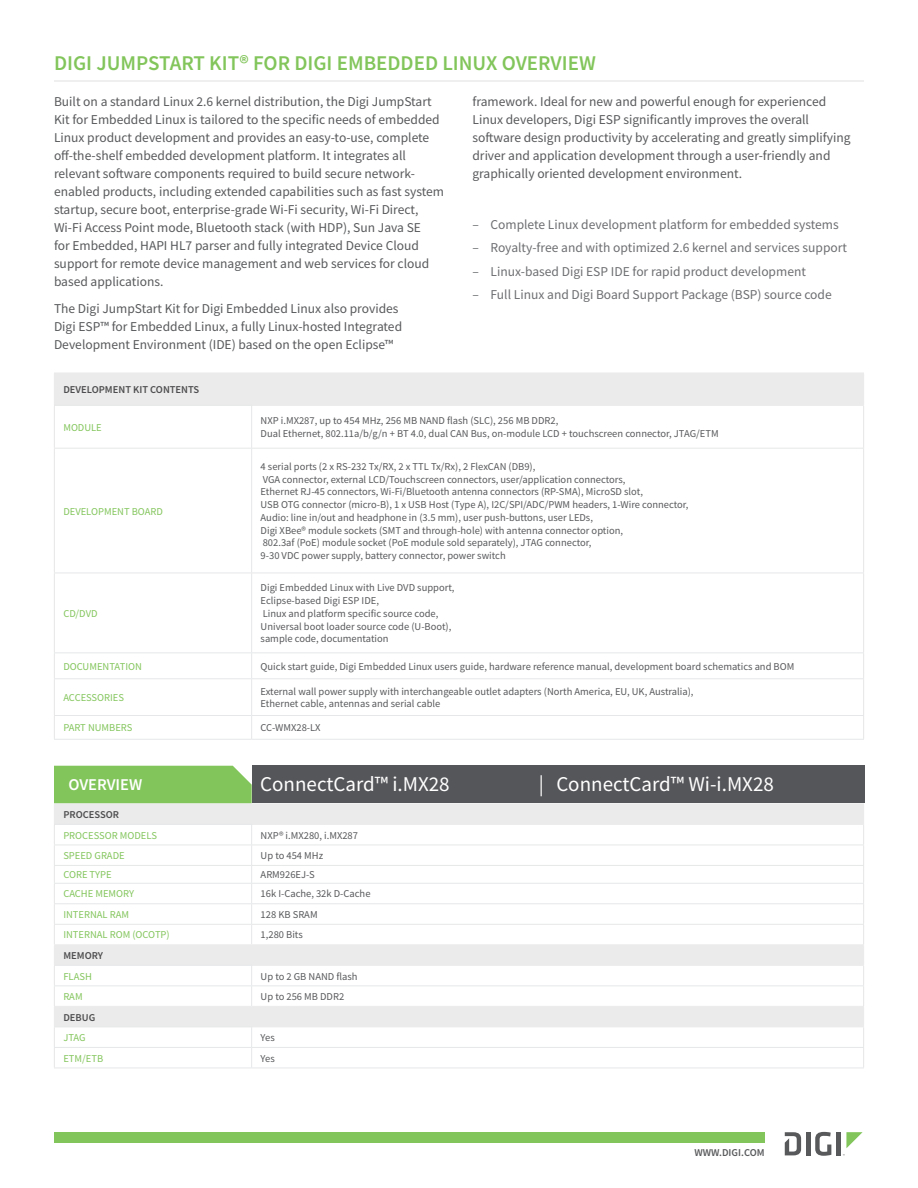
<style>
.page{position:relative;width:918px;height:1188px;background:#fff}
.page>*{position:absolute;margin:0;border:0;box-sizing:border-box;transform-origin:0 0}
.t1{font:600 21px "Source Sans Pro";color:#82c55b}
.t2{font:21px "Source Sans Pro";color:#fff}
.t3{font:600 16.5px "Source Sans Pro";color:#fff}
.t4{font:13.5px/18px "Source Sans Pro";color:#58595b}
.t5{font:13.5px "Source Sans Pro";color:#6d6e71}
.t6{font:10.5px/12.8px "Source Sans Pro";color:#58595b}
.t7{font:10.5px "Source Sans Pro";color:#82c55b}
.t8{font:600 10.5px "Source Sans Pro";color:#4d4d4f}
.t9{font:600 10.5px "Source Sans Pro";color:#58595b}
</style>
<div class="page">
<hr style="left:806px;top:1132px;width:4px;height:23px;background:#58595b">
<svg style="left:815px;top:1132px;width:16px;height:24px"></svg>
<div style="left:836px;top:1132px;width:5px;height:23px;background:#58595b"></div>
<svg style="left:846px;top:1132px;width:17px;height:16px"></svg>
<svg style="left:785px;top:1132px;width:16px;height:23px"></svg>
<div style="left:54px;top:1132px;width:711px;height:11px;background:#82c55b"></div>
<div style="left:54px;top:373px;width:810px;height:32px;background:#ebebeb"></div>
<hr style="left:54px;top:448px;width:198px;height:1px;background:#e6e7e8">
<hr style="left:252px;top:448px;width:612px;height:1px;background:#e6e7e8">
<hr style="left:54px;top:573px;width:198px;height:1px;background:#e6e7e8">
<hr style="left:252px;top:573px;width:612px;height:1px;background:#e6e7e8">
<hr style="left:54px;top:652px;width:198px;height:1px;background:#e6e7e8">
<hr style="left:252px;top:652px;width:612px;height:1px;background:#e6e7e8">
<hr style="left:54px;top:678px;width:198px;height:1px;background:#e6e7e8">
<hr style="left:252px;top:678px;width:612px;height:1px;background:#e6e7e8">
<hr style="left:54px;top:715px;width:198px;height:1px;background:#e6e7e8">
<hr style="left:252px;top:715px;width:612px;height:1px;background:#e6e7e8">
<hr style="left:863px;top:406px;width:1px;height:42px;background:#e6e7e8">
<hr style="left:863px;top:449px;width:1px;height:124px;background:#e6e7e8">
<hr style="left:863px;top:573px;width:1px;height:79px;background:#e6e7e8">
<svg style="left:863px;top:653px;width:1px;height:25px"></svg>
<hr style="left:863px;top:679px;width:1px;height:36px;background:#e6e7e8">
<svg style="left:863px;top:716px;width:1px;height:23px"></svg>
<hr style="left:252px;top:739px;width:612px;height:1px;background:#e6e7e8">
<hr style="left:252px;top:405px;width:612px;height:1px;background:#ebebeb">
<hr style="left:54px;top:405px;width:198px;height:1px;background:#e6e7e8">
<hr style="left:54px;top:406px;width:1px;height:42px;background:#e6e7e8">
<hr style="left:251px;top:406px;width:1px;height:42px;background:#e6e7e8">
<hr style="left:54px;top:449px;width:1px;height:124px;background:#e6e7e8">
<hr style="left:251px;top:449px;width:1px;height:124px;background:#e6e7e8">
<hr style="left:54px;top:573px;width:1px;height:79px;background:#e6e7e8">
<hr style="left:251px;top:573px;width:1px;height:79px;background:#e6e7e8">
<svg style="left:54px;top:653px;width:1px;height:25px"></svg>
<svg style="left:251px;top:653px;width:1px;height:25px"></svg>
<hr style="left:54px;top:679px;width:1px;height:36px;background:#e6e7e8">
<hr style="left:251px;top:679px;width:1px;height:36px;background:#e6e7e8">
<svg style="left:54px;top:716px;width:1px;height:23px"></svg>
<svg style="left:251px;top:716px;width:1px;height:23px"></svg>
<hr style="left:54px;top:739px;width:198px;height:1px;background:#e6e7e8">
<div style="left:252px;top:805px;width:611px;height:19px;background:#ebebeb"></div>
<svg style="left:252px;top:844px;width:611px;height:224px"></svg>
<hr style="left:252px;top:845px;width:612px;height:1px;background:#e6e7e8">
<hr style="left:252px;top:865px;width:612px;height:1px;background:#e6e7e8">
<hr style="left:252px;top:883px;width:612px;height:1px;background:#e6e7e8">
<hr style="left:252px;top:903px;width:612px;height:1px;background:#e6e7e8">
<hr style="left:252px;top:924px;width:612px;height:1px;background:#e6e7e8">
<hr style="left:252px;top:985px;width:612px;height:1px;background:#e6e7e8">
<hr style="left:252px;top:1047px;width:612px;height:1px;background:#e6e7e8">
<hr style="left:252px;top:1068px;width:612px;height:1px;background:#e6e7e8">
<hr style="left:252px;top:804px;width:612px;height:1px;background:#ebebeb">
<hr style="left:252px;top:824px;width:612px;height:1px;background:#ebebeb">
<hr style="left:252px;top:944px;width:612px;height:1px;background:#ebebeb">
<hr style="left:252px;top:965px;width:612px;height:1px;background:#ebebeb">
<hr style="left:252px;top:1006px;width:612px;height:1px;background:#ebebeb">
<svg style="left:863px;top:805px;width:1px;height:263px"></svg>
<hr style="left:252px;top:1027px;width:612px;height:1px;background:#ebebeb">
<hr style="left:54px;top:1068px;width:198px;height:1px;background:#e6e7e8">
<svg style="left:54px;top:766px;width:198px;height:302px"></svg>
<div style="left:252px;top:766px;width:612px;height:37px;background:#55565a"></div>
<hr style="left:54px;top:80px;width:810px;height:2px;background:#ebebeb">
<h1 class="t1" style="left:54px;top:54px;width:543px">DIGI JUMPSTART KIT® FOR DIGI EMBEDDED LINUX OVERVIEW</h1>
<p class="t4" style="left:54px;top:94px;width:392px">Built on a standard Linux 2.6 kernel distribution, the Digi JumpStart Kit for Embedded Linux is tailored to the specific needs of embedded Linux product development and provides an easy-to-use, complete off-the-shelf embedded development platform. It integrates all relevant software components required to build secure network&shy;enabled products, including extended capabilities such as fast system startup, secure boot, enterprise-grade Wi-Fi security, Wi-Fi Direct, Wi-Fi Access Point mode, Bluetooth stack (with HDP), Sun Java SE<br>for Embedded, HAPI HL7 parser and fully integrated Device Cloud support for remote device management and web services for cloud based applications.</p>
<p class="t4" style="left:54px;top:301px;width:350px">The Digi JumpStart Kit for Digi Embedded Linux also provides<br>Digi ESP™ for Embedded Linux, a fully Linux-hosted Integrated<br>Development Environment (IDE) based on the open Eclipse™</p>
<p class="t4" style="left:472px;top:94px;width:380px">framework. Ideal for new and powerful enough for experienced Linux developers, Digi ESP significantly improves the overall software design productivity by accelerating and greatly simplifying driver and application development through a user-friendly and graphically oriented development environment.</p>
<p class="t5" style="left:472px;top:219px;width:368px">– Complete Linux development platform for embedded systems</p>
<p class="t5" style="left:472px;top:242px;width:376px">– Royalty-free and with optimized 2.6 kernel and services support</p>
<p class="t5" style="left:472px;top:266px;width:335px">– Linux-based Digi ESP IDE for rapid product development</p>
<p class="t5" style="left:472px;top:289px;width:361px">– Full Linux and Digi Board Support Package (BSP) source code</p>
<p class="t8" style="left:63px;top:385px;width:137px">DEVELOPMENT KIT CONTENTS</p>
<p class="t7" style="left:63px;top:423px;width:40px">MODULE</p>
<p class="t6" style="left:261px;top:415px;width:460px">NXP i.MX287, up to 454 MHz, 256 MB NAND flash (SLC), 256 MB DDR2,<br>Dual Ethernet, 802.11a/b/g/n + BT 4.0, dual CAN Bus, on-module LCD + touchscreen connector, JTAG/ETM</p>
<p class="t7" style="left:63px;top:507px;width:101px">DEVELOPMENT BOARD</p>
<p class="t7" style="left:63px;top:609px;width:36px">CD/DVD</p>
<p class="t6" style="left:261px;top:461px;width:429px">4 serial ports (2 x RS-232 Tx/RX, 2 x TTL Tx/Rx), 2 FlexCAN (DB9),<br>VGA connector, external LCD/Touchscreen connectors, user/application connectors,<br>Ethernet RJ-45 connectors, Wi-Fi/Bluetooth antenna connectors (RP-SMA), MicroSD slot,<br>USB OTG connector (micro-B), 1 x USB Host (Type A), I2C/SPI/ADC/PWM headers, 1-Wire connector, Audio: line in/out and headphone in (3.5 mm), user push-buttons, user LEDs,<br>Digi XBee® module sockets (SMT and through-hole) with antenna connector option,<br>802.3af (PoE) module socket (PoE module sold separately), JTAG connector,<br>9-30 VDC power supply, battery connector, power switch</p>
<p class="t6" style="left:261px;top:582px;width:195px">Digi Embedded Linux with Live DVD support, Eclipse-based Digi ESP IDE,<br>Linux and platform specific source code, Universal boot loader source code (U-Boot), sample code, documentation</p>
<p class="t7" style="left:63px;top:662px;width:80px">DOCUMENTATION</p>
<p class="t6" style="left:261px;top:661px;width:535px">Quick start guide, Digi Embedded Linux users guide, hardware reference manual, development board schematics and BOM</p>
<p class="t7" style="left:63px;top:693px;width:62px">ACCESSORIES</p>
<p class="t6" style="left:261px;top:686px;width:434px">External wall power supply with interchangeable outlet adapters (North America, EU, UK, Australia),<br>Ethernet cable, antennas and serial cable</p>
<p class="t7" style="left:63px;top:723px;width:71px">PART NUMBERS</p>
<p class="t6" style="left:261px;top:722px;width:62px">CC-WMX28-LX</p>
<h2 class="t3" style="left:68px;top:778px;width:75px">OVERVIEW</h2>
<h1 class="t2" style="left:260px;top:775px;width:191px">ConnectCard™ i.MX28</h1>
<h1 class="t2" style="left:539px;top:775px;width:237px">| ConnectCard™ Wi-i.MX28</h1>
<p class="t8" style="left:63px;top:810px;width:57px">PROCESSOR</p>
<p class="t7" style="left:63px;top:831px;width:95px">PROCESSOR MODELS</p>
<p class="t6" style="left:261px;top:830px;width:99px">NXP® i.MX280, i.MX287</p>
<p class="t7" style="left:63px;top:851px;width:63px">SPEED GRADE</p>
<p class="t6" style="left:261px;top:850px;width:64px">Up to 454 MHz</p>
<p class="t7" style="left:63px;top:870px;width:50px">CORE TYPE</p>
<p class="t6" style="left:261px;top:869px;width:56px">ARM926EJ-S</p>
<p class="t7" style="left:63px;top:890px;width:72px">CACHE MEMORY</p>
<p class="t6" style="left:261px;top:888px;width:111px">16k I-Cache, 32k D-Cache</p>
<p class="t7" style="left:63px;top:910px;width:67px">INTERNAL RAM</p>
<p class="t6" style="left:261px;top:909px;width:58px">128 KB SRAM</p>
<p class="t7" style="left:63px;top:931px;width:108px">INTERNAL ROM (OCOTP)</p>
<p class="t6" style="left:261px;top:929px;width:44px">1,280 Bits</p>
<p class="t8" style="left:63px;top:951px;width:41px">MEMORY</p>
<p class="t7" style="left:63px;top:972px;width:30px">FLASH</p>
<p class="t6" style="left:261px;top:971px;width:98px">Up to 2 GB NAND flash</p>
<p class="t7" style="left:63px;top:992px;width:21px">RAM</p>
<p class="t6" style="left:261px;top:991px;width:85px">Up to 256 MB DDR2</p>
<p class="t8" style="left:63px;top:1013px;width:33px">DEBUG</p>
<p class="t7" style="left:63px;top:1033px;width:24px">JTAG</p>
<p class="t6" style="left:261px;top:1032px;width:16px">Yes</p>
<p class="t7" style="left:63px;top:1054px;width:41px">ETM/ETB</p>
<p class="t6" style="left:261px;top:1053px;width:16px">Yes</p>
<p class="t9" style="left:694px;top:1148px;width:72px">WWW.DIGI.COM</p>
</div>
